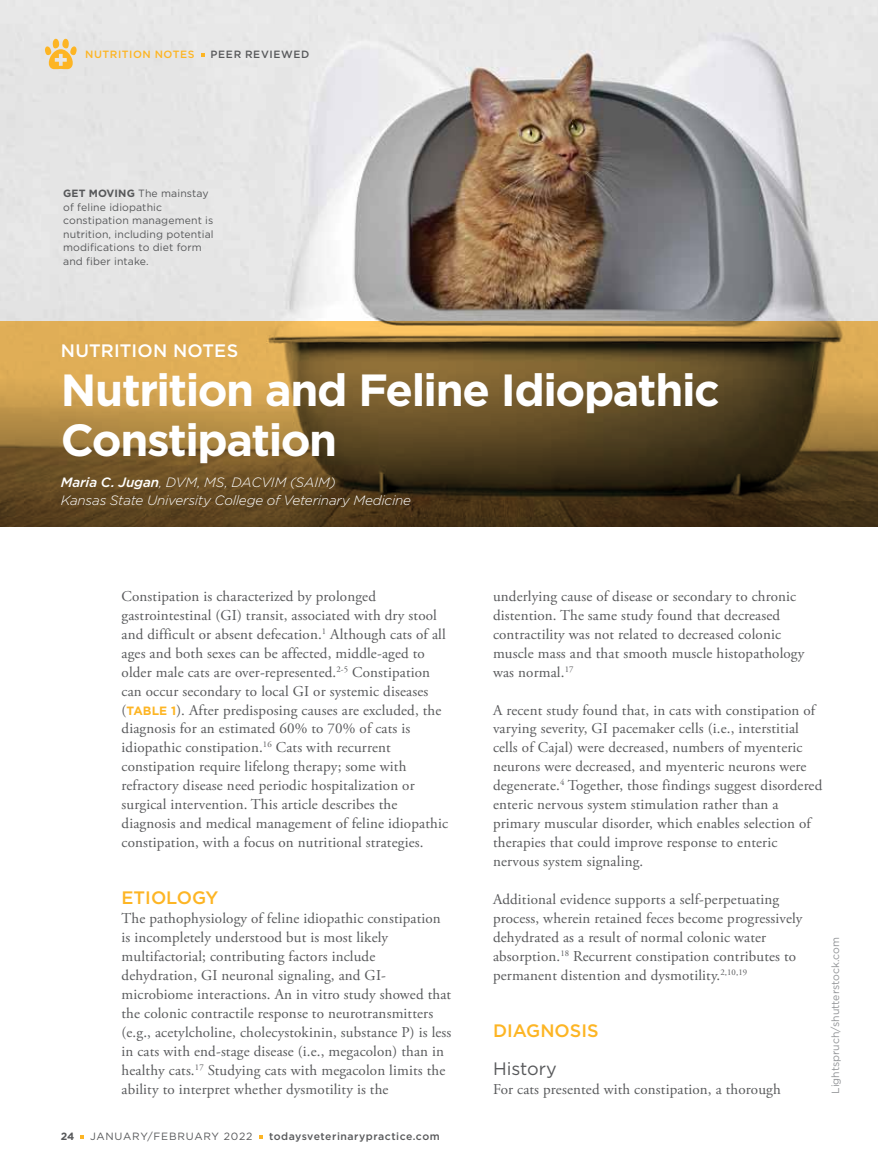
<style>
.page{position:relative;width:878px;height:1175px;background:#fff}
.page>*{position:absolute;margin:0;border:0;box-sizing:border-box;transform-origin:0 0}
.t1{font:700 45px/49.5px "Gotham";letter-spacing:-.03em;color:#fff}
.t2{font:500 18px "Gotham";color:#fdb524}
.t3{font:500 18px "Gotham";letter-spacing:.01em;color:#fff}
.t4{font:18px "Gotham";color:#58595b}
.t5{font:15px/18.9px "Adobe Garamond Pro";letter-spacing:.01em;color:#58595b}
.t6{font:italic 300 13.5px/18px "Gotham";letter-spacing:-.015em;color:#fff}
.t7{font:10.5px/13.5px "Gotham";letter-spacing:.01em;color:#58595b}
.t8{font:500 10.5px "Gotham";letter-spacing:.05em;color:#58595b}
.t9{font:10.5px "Gotham";color:#939598}
.t10{font:10.5px "Gotham";letter-spacing:.075em;color:#58595b}
.t11{font:500 10.5px "Gotham";letter-spacing:.055em;color:#fdb524}
.t12{font:700 10.5px "Gotham";color:#58595b}
.s1{font-weight:700}
.s2{font-weight:500}
.s3{font-family:"Gotham";font-weight:700;font-size:12px;color:#fdb524}
</style>
<div class="page">
<svg style="left:259px;top:1135px;width:4px;height:3px"></svg>
<img style="left:0;top:0;width:878px;height:320px">
<svg style="left:0;top:320px;width:878px;height:206px;background:#795d2e"></svg>
<svg style="left:45px;top:38px;width:32px;height:33px"></svg>
<p class="t11" style="left:85px;top:50px;width:111px">NUTRITION NOTES</p>
<p class="t8" style="left:211px;top:50px;width:100px">PEER REVIEWED</p>
<p class="t7" style="left:63px;top:187px;width:152px"><span class="s1">GET MOVING</span> The mainstay of feline idiopathic constipation management is nutrition, including potential modifications to diet form and fiber intake.</p>
<p class="t3" style="left:61px;top:342px;width:179px">NUTRITION NOTES</p>
<h1 class="t1" style="left:61px;top:368px;width:660px">Nutrition and Feline Idiopathic<br>Constipation</h1>
<p class="t6" style="left:61px;top:474px;width:352px"><span class="s2">Maria C. Jugan</span>, DVM, MS, DACVIM (SAIM)<br>Kansas State University College of Veterinary Medicine</p>
<p class="t5" style="left:121px;top:588px;width:328px">Constipation is characterized by prolonged gastrointestinal (GI) transit, associated with dry stool and difficult or absent defecation.<sup>1</sup> Although cats of all ages and both sexes can be affected, middle-aged to older male cats are over-represented.<sup>2-5</sup> Constipation can occur secondary to local GI or systemic diseases (<span class="s3">TABLE 1</span>). After predisposing causes are excluded, the diagnosis for an estimated 60% to 70% of cats is idiopathic constipation.<sup>16</sup> Cats with recurrent constipation require lifelong therapy; some with refractory disease need periodic hospitalization or surgical intervention. This article describes the diagnosis and medical management of feline idiopathic constipation, with a focus on nutritional strategies.</p>
<p class="t2" style="left:122px;top:889px;width:98px">ETIOLOGY</p>
<p class="t5" style="left:121px;top:910px;width:331px">The pathophysiology of feline idiopathic constipation is incompletely understood but is most likely multifactorial; contributing factors include dehydration, GI neuronal signaling, and GI&shy;microbiome interactions. An in vitro study showed that the colonic contractile response to neurotransmitters (e.g., acetylcholine, cholecystokinin, substance P) is less in cats with end-stage disease (i.e., megacolon) than in healthy cats.<sup>17</sup> Studying cats with megacolon limits the ability to interpret whether dysmotility is the</p>
<p class="t12" style="left:61px;top:1131px;width:15px">24</p>
<p class="t10" style="left:90px;top:1131px;width:164px">JANUARY/FEBRUARY 2022</p>
<p class="t8" style="left:269px;top:1131px;width:172px">todaysveterinarypractice.com</p>
<p class="t5" style="left:493px;top:588px;width:313px">underlying cause of disease or secondary to chronic distention. The same study found that decreased contractility was not related to decreased colonic muscle mass and that smooth muscle histopathology was normal.<sup>17</sup></p>
<p class="t5" style="left:493px;top:701px;width:331px">A recent study found that, in cats with constipation of varying severity, GI pacemaker cells (i.e., interstitial cells of Cajal) were decreased, numbers of myenteric neurons were decreased, and myenteric neurons were degenerate.<sup>4</sup> Together, those findings suggest disordered enteric nervous system stimulation rather than a primary muscular disorder, which enables selection of therapies that could improve response to enteric nervous system signaling.</p>
<p class="t5" style="left:493px;top:891px;width:311px">Additional evidence supports a self-perpetuating process, wherein retained feces become progressively dehydrated as a result of normal colonic water absorption.<sup>18</sup> Recurrent constipation contributes to permanent distention and dysmotility.<sup>2,10,19</sup></p>
<p class="t2" style="left:493px;top:1022px;width:107px">DIAGNOSIS</p>
<p class="t4" style="left:493px;top:1060px;width:65px">History</p>
<p class="t5" style="left:493px;top:1080px;width:289px">For cats presented with constipation, a thorough</p>
<p class="t9" style="left:830px;top:1094px;width:158px;rotate:-90deg">Lightspruch/shutterstock.com</p>
</div>
